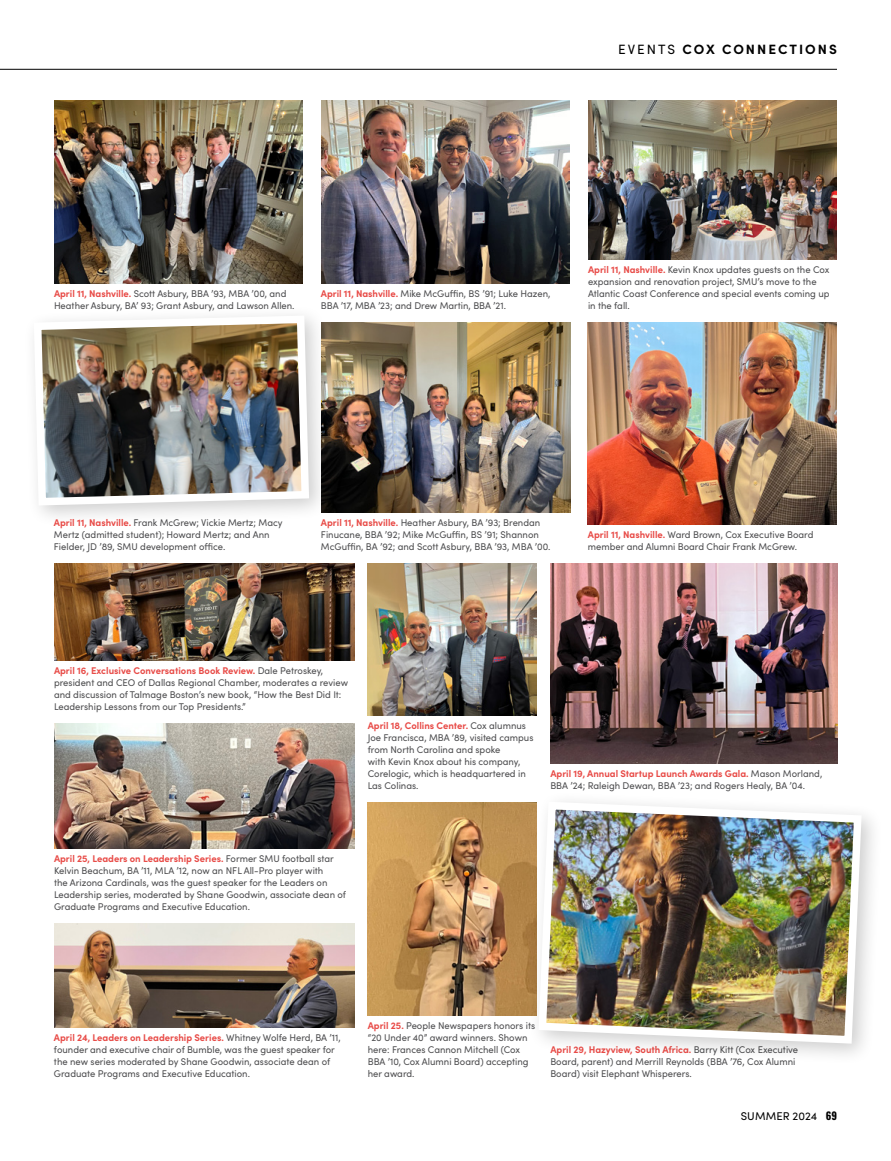
<style>
.page{position:relative;width:891px;height:1161px;background:#fff}
.page>*{position:absolute;margin:0;border:0;box-sizing:border-box;transform-origin:0 0}
.t1{font:700 13.5px "Sofia Pro";letter-spacing:.15em;color:#000}
.t2{font:11.25px "Sofia Pro";letter-spacing:.01em;color:#000}
.t3{font:9.75px/12px "Sofia Pro";color:#4d4d4f}
.s1{font-weight:400}
.s2{font-weight:700;color:#e84b47}
.s3{font-family:"Oswald";font-weight:700;font-size:10.5px}
</style>
<div class="page">
<hr style="left:0;top:69px;width:837px;height:1px;background:#000">
<img style="left:331px;top:323px;width:239px;height:189px">
<div style="left:23px;top:305px;width:308px;height:222px;background:#000;opacity:.2"></div>
<img style="left:30px;top:312px;width:283px;height:197px">
<img style="left:588px;top:323px;width:249px;height:201px">
<img style="left:54px;top:563px;width:300px;height:97px">
<img style="left:54px;top:723px;width:300px;height:125px">
<img style="left:368px;top:563px;width:169px;height:152px">
<img style="left:368px;top:802px;width:160px;height:214px">
<img style="left:550px;top:563px;width:287px;height:200px">
<div style="left:528px;top:791px;width:355px;height:274px;background:#000;opacity:.2"></div>
<img style="left:535px;top:798px;width:331px;height:250px">
<img style="left:54px;top:101px;width:249px;height:182px">
<img style="left:321px;top:101px;width:249px;height:182px">
<img style="left:588px;top:101px;width:249px;height:158px">
<img style="left:54px;top:924px;width:300px;height:104px">
<h1 class="t1" style="left:618px;top:39px;width:220px"><span class="s1">EVENTS</span> COX CONNECTIONS</h1>
<p class="t3" style="left:54px;top:287px;width:242px"><span class="s2">April 11, Nashville.</span> Scott Asbury, BBA ’93, MBA ’00, and<br>Heather Asbury, BA’ 93; Grant Asbury, and Lawson Allen.</p>
<p class="t3" style="left:321px;top:287px;width:231px"><span class="s2">April 11, Nashville.</span> Mike McGuffin, BS ’91; Luke Hazen,<br>BBA ’17, MBA ’23; and Drew Martin, BBA ’21.</p>
<p class="t3" style="left:588px;top:263px;width:243px"><span class="s2">April 11, Nashville.</span> Kevin Knox updates guests on the Cox expansion and renovation project, SMU’s move to the Atlantic Coast Conference and special events coming up in the fall.</p>
<p class="t3" style="left:54px;top:516px;width:230px"><span class="s2">April 11, Nashville.</span> Frank McGrew; Vickie Mertz; Macy<br>Mertz (admitted student); Howard Mertz; and Ann<br>Fielder, JD ’89, SMU development office.</p>
<p class="t3" style="left:321px;top:516px;width:231px"><span class="s2">April 11, Nashville.</span> Heather Asbury, BA ’93; Brendan<br>Finucane, BBA ’92; Mike McGuffin, BS ’91; Shannon<br>McGuffin, BA ’92; and Scott Asbury, BBA ’93, MBA ’00.</p>
<p class="t3" style="left:588px;top:528px;width:227px"><span class="s2">April 11, Nashville.</span> Ward Brown, Cox Executive Board member and Alumni Board Chair Frank McGrew.</p>
<p class="t3" style="left:54px;top:664px;width:296px"><span class="s2">April 16, Exclusive Conversations Book Review.</span> Dale Petroskey, president and CEO of Dallas Regional Chamber, moderates a review and discussion of Talmage Boston’s new book, “How the Best Did It:<br>Leadership Lessons from our Top Presidents.”</p>
<p class="t3" style="left:368px;top:719px;width:167px"><span class="s2">April 18, Collins Center.</span> Cox alumnus<br>Joe Francisca, MBA ’89, visited campus from North Carolina and spoke<br>with Kevin Knox about his company,<br>Corelogic, which is headquartered in<br>Las Colinas.</p>
<p class="t3" style="left:550px;top:767px;width:273px"><span class="s2">April 19, Annual Startup Launch Awards Gala.</span> Mason Morland,<br>BBA ’24; Raleigh Dewan, BBA ’23; and Rogers Healy, BA ’04.</p>
<p class="t3" style="left:54px;top:852px;width:294px"><span class="s2">April 25, Leaders on Leadership Series.</span> Former SMU football star Kelvin Beachum, BA ’11, MLA ’12, now an NFL All-Pro player with<br>the Arizona Cardinals, was the guest speaker for the Leaders on Leadership series, moderated by Shane Goodwin, associate dean of Graduate Programs and Executive Education.</p>
<p class="t3" style="left:54px;top:1031px;width:288px"><span class="s2">April 24, Leaders on Leadership Series.</span> Whitney Wolfe Herd, BA ’11, founder and executive chair of Bumble, was the guest speaker for the new series moderated by Shane Goodwin, associate dean of Graduate Programs and Executive Education.</p>
<p class="t3" style="left:368px;top:1019px;width:169px"><span class="s2">April 25.</span> People Newspapers honors its “20 Under 40” award winners. Shown here: Frances Cannon Mitchell (Cox<br>BBA ’10, Cox Alumni Board) accepting her award.</p>
<p class="t3" style="left:550px;top:1043px;width:249px"><span class="s2">April 29, Hazyview, South Africa.</span> Barry Kitt (Cox Executive<br>Board, parent) and Merrill Reynolds (BBA ’76, Cox Alumni<br>Board) visit Elephant Whisperers.</p>
<p class="t2" style="left:741px;top:1107px;width:98px">SUMMER 2024 <span class="s3">69</span></p>
</div>
